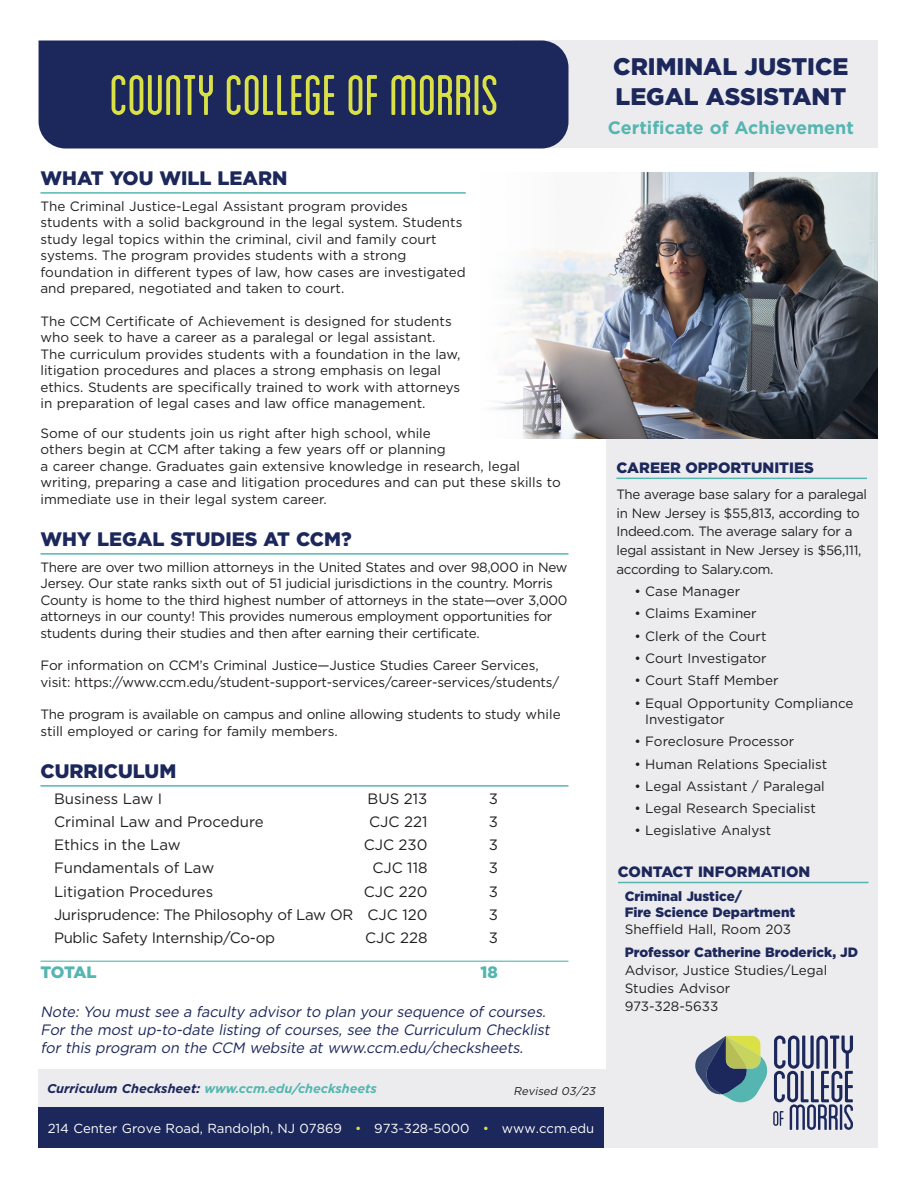
<style>
.page{position:relative;width:918px;height:1188px;background:#fff}
.page>*{position:absolute;margin:0;border:0;box-sizing:border-box;transform-origin:0 0}
.t1{font:condensed 60px "Blanch";letter-spacing:-.005em;color:#d9e146}
.MastHeader{font:900 24px "Gotham";color:#1c275b}
.Headers{font:900 19.5px "Gotham";color:#1c275b}
.DegreeOption{font:700 18px "Gotham";color:#55b6b1}
.Total_Program_Credit{font:900 16.5px "Gotham";letter-spacing:-.03em;color:#55b6b1}
.Advisor_Note{font:italic 15px/18px "Gotham";color:#1c275b}
.Course{font:15px "Gotham";color:#231f20}
.Course-2{font:15px "Gotham";letter-spacing:-.02em;color:#231f20}
.Headers_Grey_Sidebar{font:900 15px "Gotham";color:#1c275b}
.Copy{font:13.5px/16.5px "Gotham";color:#231f20}
.Copy-2{font:13.5px/16.5px "Gotham";letter-spacing:-.02em;color:#231f20}
.Careers{font:13.5px/18.8px "Gotham";letter-spacing:-.005em;color:#231f20}
.Contact_Details{font:13.5px/18px "Gotham";color:#231f20}
.Contact_Details-2{font:900 13.5px/16.5px "Gotham";color:#1c275b}
.t2{font:13.2px "Gotham";color:#fff}
.t3{font:italic 700 12.75px "Gotham";color:#55b6b1}
.t4{font:italic 11.25px "Gotham";color:#231f20}
.s1{color:#1c275b}
.s2{color:#d9e146}
.s3{font-weight:400;color:#231f20}
.s4{font-weight:900;color:#1c275b}
</style>
<div class="page">
<div style="left:513px;top:40px;width:365px;height:108px;background:#ececee"></div>
<div style="left:39px;top:40px;width:529px;height:108px;background:#1c275b"></div>
<div style="left:606px;top:173px;width:272px;height:907px;background:#ececee"></div>
<div style="left:38px;top:1069px;width:840px;height:79px;background:#ececee"></div>
<div style="left:38px;top:1107px;width:565px;height:41px;background:#1c275b"></div>
<svg style="left:695px;top:1036px;width:158px;height:94px"></svg>
<hr style="left:40px;top:192px;width:426px;height:2px;background:#55b6b1">
<hr style="left:40px;top:553px;width:528px;height:2px;background:#55b6b1">
<hr style="left:40px;top:785px;width:528px;height:2px;background:#55b6b1">
<hr style="left:40px;top:961px;width:528px;height:1px;background:#55b6b1">
<hr style="left:618px;top:882px;width:251px;height:1px;background:#55b6b1">
<img style="left:493px;top:173px;width:385px;height:265px">
<hr style="left:616px;top:478px;width:251px;height:1px;background:#55b6b1">
<p class="t1" style="left:110px;top:63px;width:391px">COUNTY COLLEGE OF MORRIS</p>
<p class="MastHeader" style="left:613px;top:50px;width:237px">CRIMINAL JUSTICE</p>
<p class="MastHeader" style="left:616px;top:80px;width:232px">LEGAL ASSISTANT</p>
<p class="DegreeOption" style="left:608px;top:115px;width:248px">Certificate of Achievement</p>
<p class="Headers" style="left:40px;top:165px;width:248px">WHAT YOU WILL LEARN</p>
<p class="Copy" style="left:40px;top:197px;width:427px">The Criminal Justice-Legal Assistant program provides students with a solid background in the legal system. Students study legal topics within the criminal, civil and family court systems. The program provides students with a strong foundation in different types of law, how cases are investigated and prepared, negotiated and taken to court.</p>
<p class="Copy" style="left:40px;top:312px;width:421px">The CCM Certificate of Achievement is designed for students who seek to have a career as a paralegal or legal assistant.<br>The curriculum provides students with a foundation in the law, litigation procedures and places a strong emphasis on legal ethics. Students are specifically trained to work with attorneys in preparation of legal cases and law office management.</p>
<p class="Copy" style="left:40px;top:425px;width:522px">Some of our students join us right after high school, while<br>others begin at CCM after taking a few years off or planning<br>a career change. Graduates gain extensive knowledge in research, legal writing, preparing a case and litigation procedures and can put these skills to immediate use in their legal system career.</p>
<p class="Headers" style="left:40px;top:526px;width:313px">WHY LEGAL STUDIES AT CCM?</p>
<p class="Copy-2" style="left:40px;top:558px;width:529px">There are over two million attorneys in the United States and over 98,000 in New Jersey. Our state ranks sixth out of 51 judicial jurisdictions in the country. Morris County is home to the third highest number of attorneys in the state—over 3,000 attorneys in our county! This provides numerous employment opportunities for students during their studies and then after earning their certificate.</p>
<p class="Copy" style="left:40px;top:657px;width:520px">For information on CCM’s Criminal Justice—Justice Studies Career Services, visit: https://www.ccm.edu/student-support-services/career-services/students/</p>
<p class="Copy-2" style="left:40px;top:706px;width:522px">The program is available on campus and online allowing students to study while still employed or caring for family members.</p>
<p class="Headers" style="left:40px;top:758px;width:137px">CURRICULUM</p>
<p class="Course" style="left:54px;top:789px;width:110px">Business Law I</p>
<p class="Course" style="left:368px;top:789px;width:61px">BUS 213</p>
<p class="Course" style="left:489px;top:789px;width:11px">3</p>
<p class="Course" style="left:54px;top:812px;width:211px">Criminal Law and Procedure</p>
<p class="Course" style="left:369px;top:812px;width:60px">CJC 221</p>
<p class="Course" style="left:489px;top:812px;width:11px">3</p>
<p class="Course" style="left:54px;top:835px;width:128px">Ethics in the Law</p>
<p class="Course" style="left:364px;top:835px;width:65px">CJC 230</p>
<p class="Course" style="left:489px;top:835px;width:11px">3</p>
<p class="Course" style="left:54px;top:858px;width:162px">Fundamentals of Law</p>
<p class="Course" style="left:372px;top:858px;width:57px">CJC 118</p>
<p class="Course" style="left:489px;top:858px;width:11px">3</p>
<p class="Course" style="left:54px;top:882px;width:161px">Litigation Procedures</p>
<p class="Course" style="left:364px;top:882px;width:65px">CJC 220</p>
<p class="Course" style="left:489px;top:882px;width:11px">3</p>
<p class="Course-2" style="left:54px;top:905px;width:375px">Jurisprudence: The Philosophy of Law OR CJC 120</p>
<p class="Course" style="left:489px;top:905px;width:11px">3</p>
<p class="Course-2" style="left:54px;top:928px;width:223px">Public Safety Internship/Co-op</p>
<p class="Course" style="left:365px;top:928px;width:64px">CJC 228</p>
<p class="Course" style="left:489px;top:928px;width:11px">3</p>
<p class="Total_Program_Credit" style="left:40px;top:961px;width:58px">TOTAL</p>
<p class="Total_Program_Credit" style="left:481px;top:961px;width:19px">18</p>
<p class="Advisor_Note" style="left:40px;top:1003px;width:514px">Note: You must see a faculty advisor to plan your sequence of courses.<br>For the most up-to-date listing of courses, see the Curriculum Checklist for this program on the CCM website at www.ccm.edu/checksheets.</p>
<p class="t3" style="left:47px;top:1080px;width:331px"><span class="s1">Curriculum Checksheet:</span> www.ccm.edu/checksheets</p>
<p class="t4" style="left:513px;top:1083px;width:86px">Revised 03/23</p>
<p class="t2" style="left:48px;top:1120px;width:548px">214 Center Grove Road, Randolph, NJ 07869 <span class="s2">•</span> 973-328-5000 <span class="s2">•</span> www.ccm.edu</p>
<p class="Headers_Grey_Sidebar" style="left:616px;top:458px;width:199px">CAREER OPPORTUNITIES</p>
<p class="Careers" style="left:616px;top:484px;width:252px">The average base salary for a paralegal in New Jersey is $55,813, according to Indeed.com. The average salary for a legal assistant in New Jersey is $56,111, according to Salary.com.</p>
<p class="Careers" style="left:634px;top:582px;width:107px">• Case Manager</p>
<p class="Careers" style="left:634px;top:604px;width:124px">• Claims Examiner</p>
<p class="Careers" style="left:634px;top:626px;width:134px">• Clerk of the Court</p>
<p class="Careers" style="left:634px;top:649px;width:134px">• Court Investigator</p>
<p class="Careers" style="left:634px;top:671px;width:146px">• Court Staff Member</p>
<p class="Careers" style="left:645px;top:695px;width:210px;line-height:16.2px;text-indent:-11px">• Equal Opportunity Compliance<br>Investigator</p>
<p class="Careers" style="left:634px;top:732px;width:161px">• Foreclosure Processor</p>
<p class="Careers" style="left:634px;top:754px;width:194px">• Human Relations Specialist</p>
<p class="Careers" style="left:634px;top:776px;width:192px">• Legal Assistant / Paralegal</p>
<p class="Careers" style="left:634px;top:799px;width:183px">• Legal Research Specialist</p>
<p class="Careers" style="left:634px;top:821px;width:138px">• Legislative Analyst</p>
<p class="Headers_Grey_Sidebar" style="left:618px;top:862px;width:194px">CONTACT INFORMATION</p>
<p class="Contact_Details-2" style="left:625px;top:888px;width:172px">Criminal Justice/<br>Fire Science Department<br><span class="s3">Sheffield Hall, Room 203</span></p>
<p class="Contact_Details" style="left:625px;top:943px;width:235px"><span class="s4">Professor Catherine Broderick, JD<br></span>Advisor, Justice Studies/Legal<br>Studies Advisor<br>973-328-5633</p>
</div>
